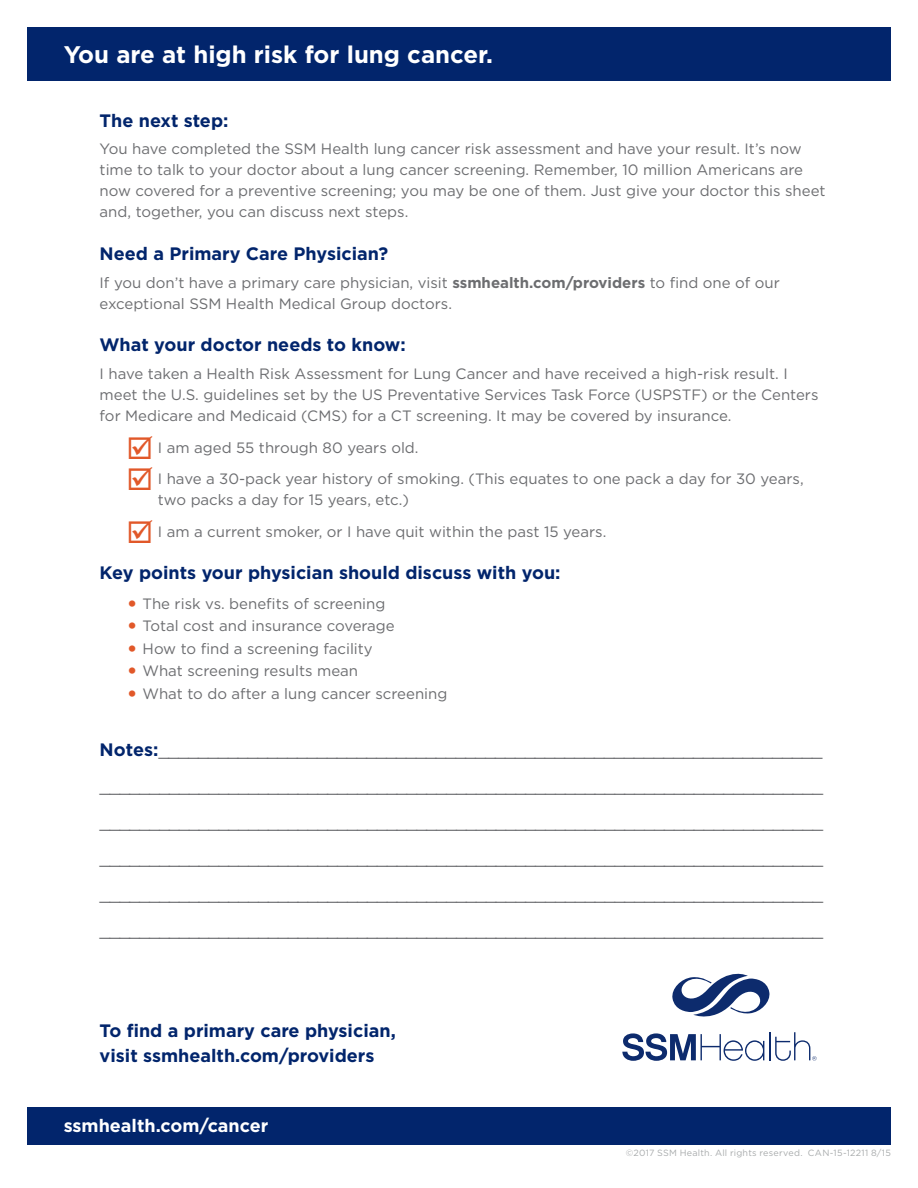
<style>
.page{position:relative;width:918px;height:1188px;background:#fff}
.page>*{position:absolute;margin:0;border:0;box-sizing:border-box;transform-origin:0 0}
.t1{font:700 24px "Gotham";color:#fff}
.t2{font:18px/36px "Gotham";color:#6c6d70;text-align:justify}
.t3{font:700 18px/25.5px "Gotham";color:#02256c}
.t4{font:700 18px "Gotham";color:#fff}
.t5{font:15px/21px "Gotham";color:#6c6d70}
.t6{font:9px "Gotham";letter-spacing:.025em;color:#a8abac}
.s1{font-weight:700}
.s2{color:#e15829}
.s3{font-size:24px;color:#e15829}
.s4{font-weight:700;color:#02256c}
</style>
<div class="page">
<div style="left:27px;top:27px;width:864px;height:54px;background:#02256c"></div>
<div style="left:27px;top:1107px;width:864px;height:38px;background:#02256c"></div>
<svg style="left:622px;top:1033px;width:142px;height:28px"></svg>
<hr style="left:769px;top:1032px;width:2px;height:28px;background:#0d2b6d">
<svg style="left:672px;top:974px;width:98px;height:43px"></svg>
<svg style="left:775px;top:1032px;width:42px;height:29px"></svg>
<p class="t1" style="left:64px;top:39px;width:431px">You are at high risk for lung cancer.</p>
<p class="t3" style="left:100px;top:107px;width:130px">The next step:</p>
<p class="t5" style="left:100px;top:138px;width:728px">You have completed the SSM Health lung cancer risk assessment and have your result. It’s now time to talk to your doctor about a lung cancer screening. Remember, 10 million Americans are now covered for a preventive screening; you may be one of them. Just give your doctor this sheet and, together, you can discuss next steps.</p>
<p class="t3" style="left:100px;top:241px;width:290px">Need a Primary Care Physician?</p>
<p class="t5" style="left:100px;top:272px;width:682px">If you don’t have a primary care physician, visit <span class="s1">ssmhealth.com/providers</span> to find one of our exceptional SSM Health Medical Group doctors.</p>
<p class="t3" style="left:100px;top:332px;width:308px">What your doctor needs to know:</p>
<p class="t5" style="left:100px;top:363px;width:720px">I have taken a Health Risk Assessment for Lung Cancer and have received a high-risk result. I meet the U.S. guidelines set by the US Preventative Services Task Force (USPSTF) or the Centers for Medicare and Medicaid (CMS) for a CT screening. It may be covered by insurance.</p>
<p class="t5" style="left:127px;top:437px;width:293px"><span class="s2">☑</span> I am aged 55 through 80 years old.</p>
<p class="t5" style="left:158px;top:468px;width:647px;text-indent:-31px"><span class="s2">☑</span> I have a 30-pack year history of smoking. (This equates to one pack a day for 30 years, two packs a day for 15 years, etc.)</p>
<p class="t5" style="left:127px;top:521px;width:481px"><span class="s2">☑</span> I am a current smoker, or I have quit within the past 15 years.</p>
<p class="t3" style="left:100px;top:560px;width:462px">Key points your physician should discuss with you:</p>
<p class="t5" style="left:127px;top:592px;width:260px"><span class="s3">•</span> The risk vs. benefits of screening</p>
<p class="t5" style="left:127px;top:615px;width:270px"><span class="s3">•</span> Total cost and insurance coverage</p>
<p class="t5" style="left:127px;top:637px;width:248px"><span class="s3">•</span> How to find a screening facility</p>
<p class="t5" style="left:127px;top:660px;width:233px"><span class="s3">•</span> What screening results mean</p>
<p class="t5" style="left:127px;top:682px;width:322px"><span class="s3">•</span> What to do after a lung cancer screening</p>
<p class="t2" style="left:100px;top:731px;width:725px"><span class="s4">Notes:</span>___________________________________________________________________ _________________________________________________________________________ _________________________________________________________________________ _________________________________________________________________________ _________________________________________________________________________ _________________________________________________________________________</p>
<p class="t3" style="left:100px;top:1018px;width:298px">To find a primary care physician, visit ssmhealth.com/providers</p>
<p class="t4" style="left:64px;top:1114px;width:206px">ssmhealth.com/cancer</p>
<p class="t6" style="left:626px;top:1148px;width:267px">©2017 SSM Health. All rights reserved. CAN-15-12211 8/15</p>
</div>
